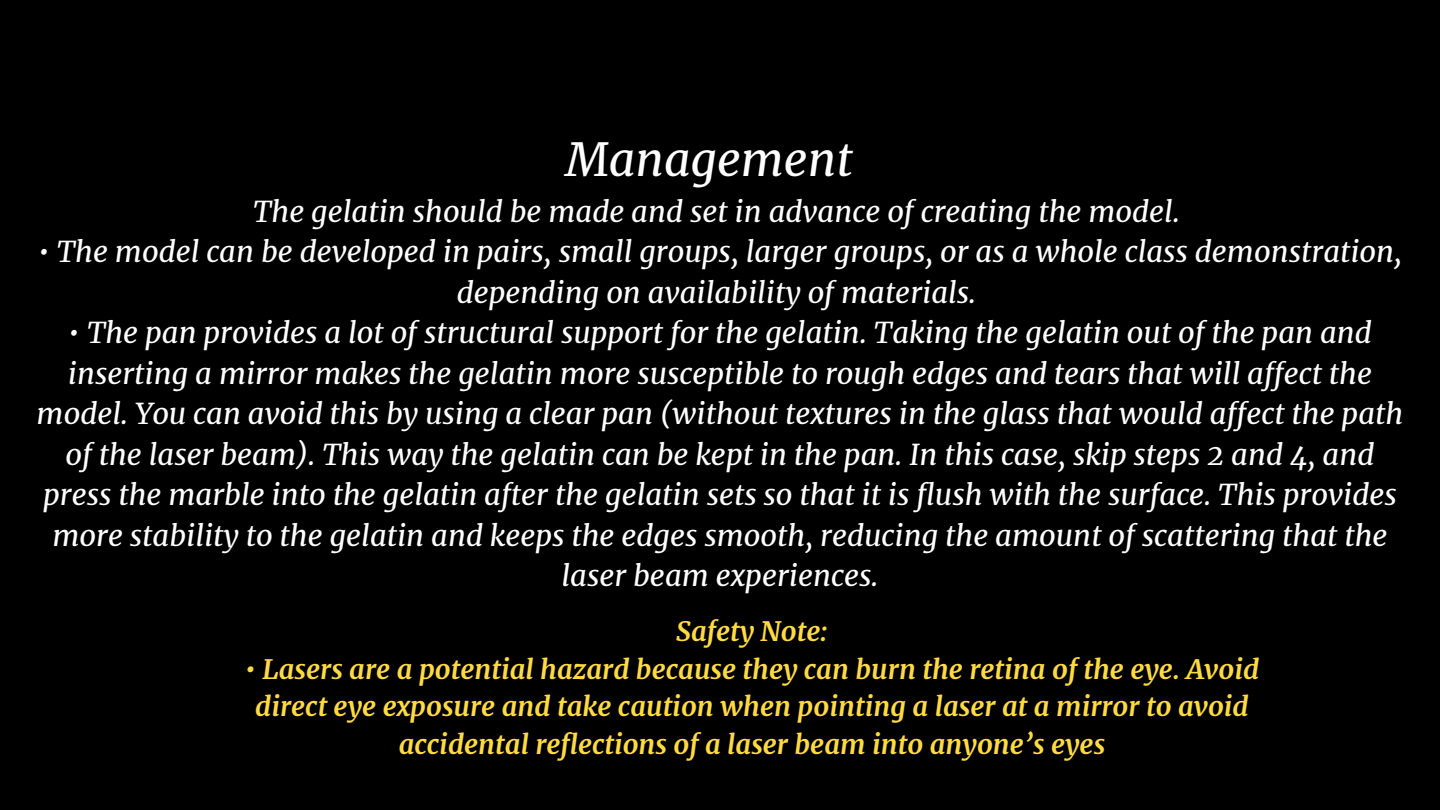
<style>
.page{position:relative;width:1440px;height:810px;background:#000}
.page>*{position:absolute;margin:0;border:0;box-sizing:border-box;transform-origin:0 0}
.t1{font:italic 46px "Merriweather";color:#fff}
.t2{font:italic 29px/40.5px "Merriweather";color:#fff;text-align:center}
.t3{font:italic 700 27px "Merriweather";color:#ffdb42}
</style>
<div class="page">
<p class="t1" style="left:565px;top:131px;width:289px">Management</p>
<p class="t2" style="left:253px;top:191px;width:928px">The gelatin should be made and set in advance of creating the model.</p>
<p class="t2" style="left:38px;top:232px;width:1366px">• The model can be developed in pairs, small groups, larger groups, or as a whole class demonstration, depending on availability of materials.</p>
<p class="t2" style="left:37px;top:313px;width:1368px">• The pan provides a lot of structural support for the gelatin. Taking the gelatin out of the pan and inserting a mirror makes the gelatin more susceptible to rough edges and tears that will affect the model. You can avoid this by using a clear pan (without textures in the glass that would affect the path of the laser beam). This way the gelatin can be kept in the pan. In this case, skip steps 2 and 4, and press the marble into the gelatin after the gelatin sets so that it is flush with the surface. This provides more stability to the gelatin and keeps the edges smooth, reducing the amount of scattering that the laser beam experiences.</p>
<p class="t3" style="left:676px;top:615px;width:153px">Safety Note:</p>
<p class="t3" style="left:245px;top:652px;width:1016px">• Lasers are a potential hazard because they can burn the retina of the eye. Avoid</p>
<p class="t3" style="left:255px;top:690px;width:995px">direct eye exposure and take caution when pointing a laser at a mirror to avoid</p>
<p class="t3" style="left:399px;top:727px;width:708px">accidental reflections of a laser beam into anyone’s eyes</p>
</div>
